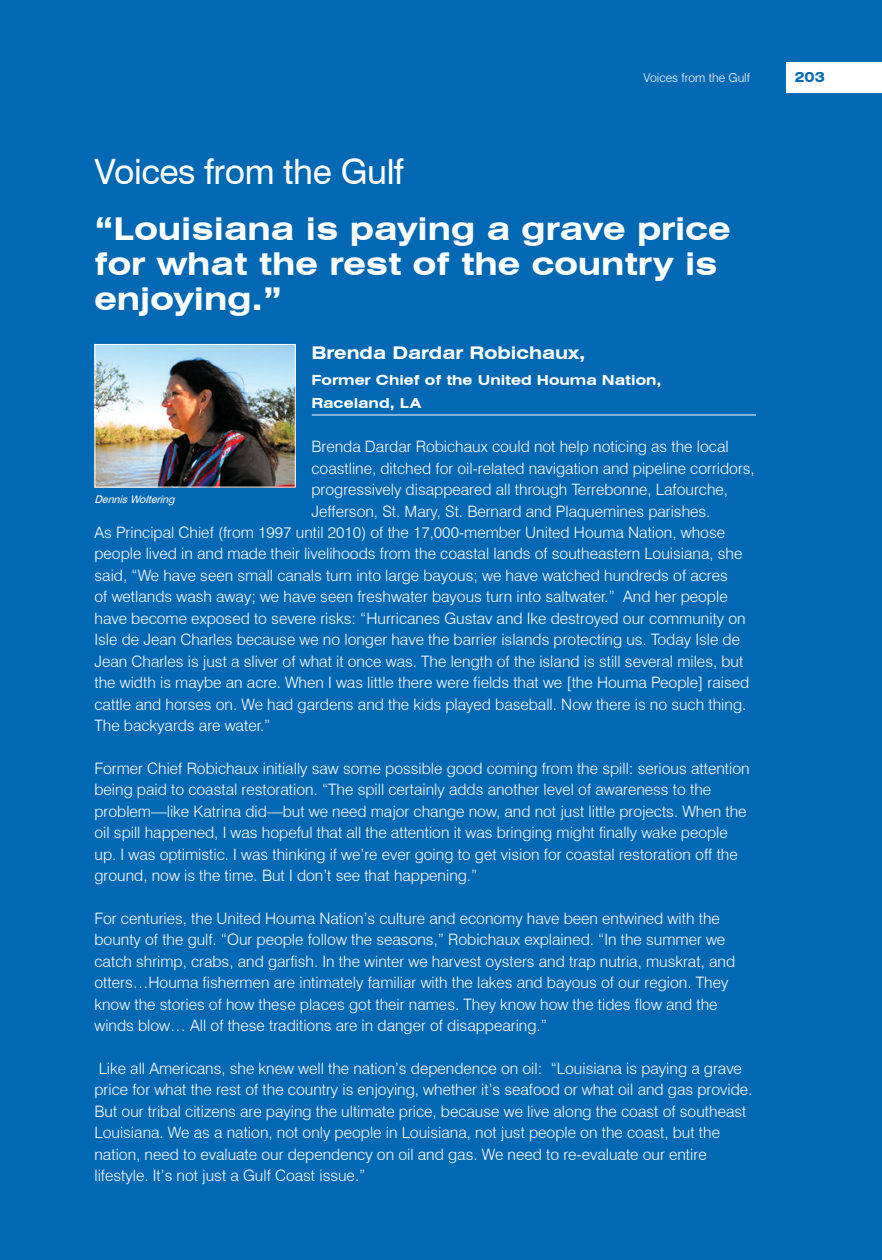
<style>
.page{position:relative;width:882px;height:1260px;background:#0168b3}
.page>*{position:absolute;margin:0;border:0;box-sizing:border-box;transform-origin:0 0}
.t1{font:35px "Swiss 721 BT";letter-spacing:-.01em;color:#fff}
.t2{font:700 expanded 31.5px/35px "Swiss 721 BT";color:#fff}
.t3{font:700 expanded 17.5px "Swiss 721 BT";color:#fff}
.t4{font:300 15.75px/21.3px "Swiss 721 BT";color:#fff}
.t5{font:700 expanded 14px/22.8px "Swiss 721 BT";color:#fff}
.t6{font:700 expanded 14px "Swiss 721 BT";color:#0168b3}
.t7{font:300 12.25px "Swiss 721 BT";color:#fff}
.t8{font:italic 10.5px "Swiss 721 BT";color:#fff}
.s1{font-size:21px;color:#fff}
</style>
<div class="page">
<div style="left:786px;top:62px;width:96px;height:31px;background:#fff"></div>
<hr style="left:312px;top:415px;width:444px;height:1px;background:#fff">
<img style="left:97px;top:346px;width:197px;height:140px">
<div style="left:95px;top:344px;width:201px;height:144px;border:1px solid #fff"></div>
<p class="t7" style="left:644px;top:70px;width:108px">Voices from the Gulf</p>
<p class="t6" style="left:794px;top:69px;width:87px">203 <span class="s1">20</span></p>
<h1 class="t1" style="left:94px;top:150px;width:310px">Voices from the Gulf</h1>
<h2 class="t2" style="left:94px;top:211px;width:638px">“Louisiana is paying a grave price for what the rest of the country is enjoying.”</h2>
<p class="t3" style="left:311px;top:342px;width:276px">Brenda Dardar Robichaux,</p>
<p class="t5" style="left:311px;top:369px;width:352px">Former Chief of the United Houma Nation,<br>Raceland, LA</p>
<p class="t4" style="left:311px;top:436px;width:419px">Brenda Dardar Robichaux could not help noticing as the local</p>
<p class="t4" style="left:311px;top:457px;width:445px">coastline, ditched for oil-related navigation and pipeline corridors,</p>
<p class="t4" style="left:311px;top:479px;width:418px">progressively disappeared all through Terrebonne, Lafourche,</p>
<p class="t4" style="left:311px;top:500px;width:401px">Jefferson, St. Mary, St. Bernard and Plaquemines parishes.</p>
<p class="t4" style="left:95px;top:522px;width:632px">As Principal Chief (from 1997 until 2010) of the 17,000-member United Houma Nation, whose</p>
<p class="t4" style="left:95px;top:543px;width:649px">people lived in and made their livelihoods from the coastal lands of southeastern Louisiana, she</p>
<p class="t4" style="left:95px;top:564px;width:635px">said, “We have seen small canals turn into large bayous; we have watched hundreds of acres</p>
<p class="t4" style="left:95px;top:586px;width:635px">of wetlands wash away; we have seen freshwater bayous turn into saltwater.” And her people</p>
<p class="t4" style="left:95px;top:607px;width:653px">have become exposed to severe risks: “Hurricanes Gustav and Ike destroyed our community on</p>
<p class="t4" style="left:95px;top:629px;width:647px">Isle de Jean Charles because we no longer have the barrier islands protecting us. Today Isle de</p>
<p class="t4" style="left:95px;top:650px;width:650px">Jean Charles is just a sliver of what it once was. The length of the island is still several miles, but</p>
<p class="t4" style="left:95px;top:672px;width:656px">the width is maybe an acre. When I was little there were fields that we [the Houma People] raised</p>
<p class="t4" style="left:95px;top:693px;width:653px">cattle and horses on. We had gardens and the kids played baseball. Now there is no such thing.</p>
<p class="t4" style="left:95px;top:715px;width:177px">The backyards are water.”</p>
<p class="t4" style="left:95px;top:757px;width:657px">Former Chief Robichaux initially saw some possible good coming from the spill: serious attention being paid to coastal restoration. “The spill certainly adds another level of awareness to the problem—like Katrina did—but we need major change now, and not just little projects. When the oil spill happened, I was hopeful that all the attention it was bringing might finally wake people up. I was optimistic. I was thinking if we’re ever going to get vision for coastal restoration off the ground, now is the time. But I don’t see that happening.”</p>
<p class="t4" style="left:95px;top:907px;width:642px">For centuries, the United Houma Nation’s culture and economy have been entwined with the bounty of the gulf. “Our people follow the seasons,” Robichaux explained. “In the summer we catch shrimp, crabs, and garfish. In the winter we harvest oysters and trap nutria, muskrat, and otters…Houma fishermen are intimately familiar with the lakes and bayous of our region. They know the stories of how these places got their names. They know how the tides flow and the winds blow… All of these traditions are in danger of disappearing.”</p>
<p class="t4" style="left:95px;top:1058px;width:659px">Like all Americans, she knew well the nation’s dependence on oil: “Louisiana is paying a grave price for what the rest of the country is enjoying, whether it’s seafood or what oil and gas provide.<br>But our tribal citizens are paying the ultimate price, because we live along the coast of southeast Louisiana. We as a nation, not only people in Louisiana, not just people on the coast, but the nation, need to evaluate our dependency on oil and gas. We need to re-evaluate our entire lifestyle. It’s not just a Gulf Coast issue.”</p>
<p class="t8" style="left:94px;top:493px;width:85px">DennisWoltering</p>
</div>
